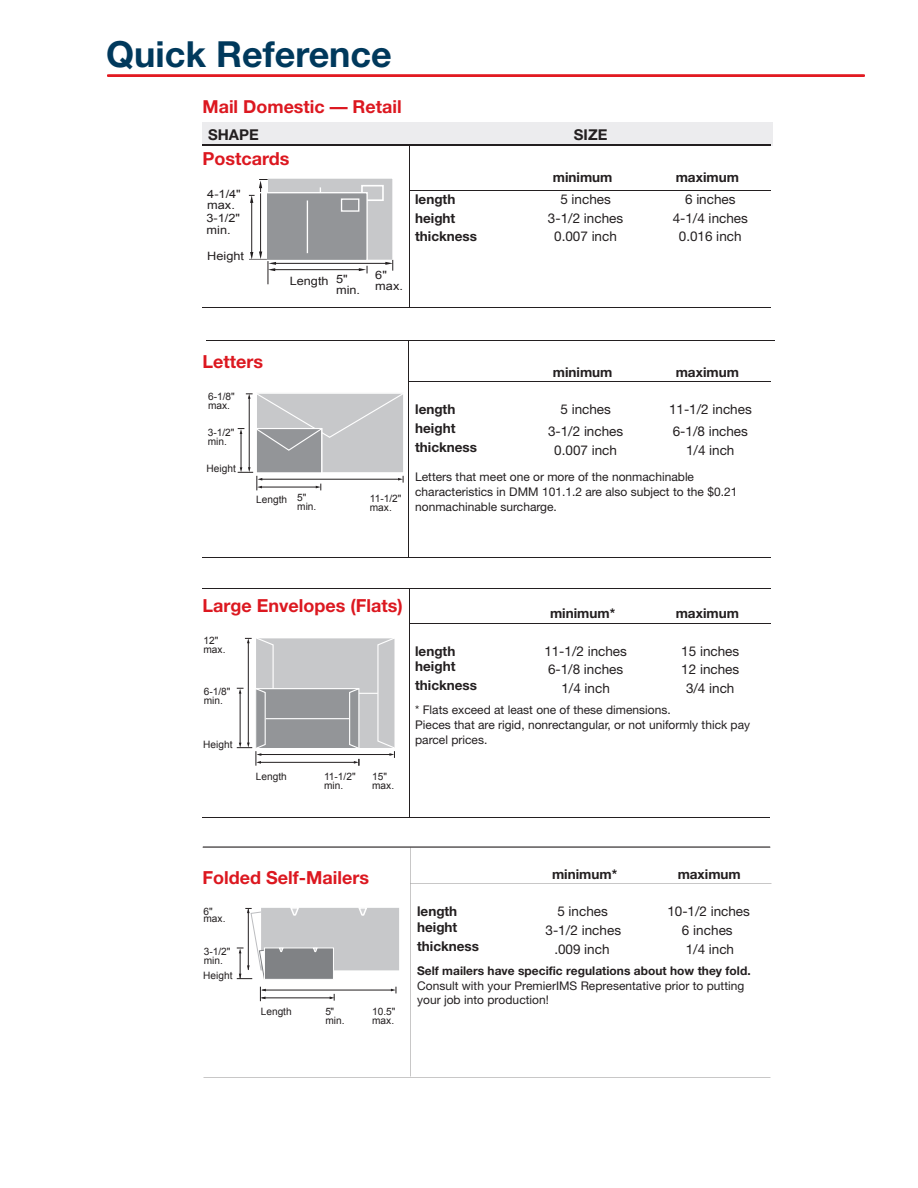
<style>
.page{position:relative;width:918px;height:1188px;background:#fff}
.page>*{position:absolute;margin:0;border:0;box-sizing:border-box;transform-origin:0 0}
.t1{font:700 36px "Helvetica Neue";color:#00395c}
.t2{font:700 18px "Helvetica Neue";color:#dc1820}
.t3{font:700 17.85px "Helvetica Neue";color:#dc1820}
.t4{font:700 15px "Helvetica Neue";color:#231f20}
.t5{font:13.5px "Helvetica Neue";color:#231f20}
.t6{font:700 13.5px "Helvetica Neue";color:#231f20}
.t7{font:12px/15px "Helvetica Neue";color:#231f20}
.t8{font:700 12px "Helvetica Neue";color:#231f20}
.t9{font:11.55px/11.6px "Arial";color:#231f20;scale:1.11 1}
.t10{font:10.2px/9px "Arial";color:#231f20}
</style>
<div class="page">
<div style="left:107px;top:74px;width:758px;height:3px;border:2px solid #e21a21"></div>
<div style="left:202px;top:122px;width:207px;height:23px;background:#ececee"></div>
<div style="left:409px;top:122px;width:364px;height:23px;background:#ececee"></div>
<hr style="left:409px;top:144px;width:1px;height:163px;background:#231f20">
<hr style="left:409px;top:588px;width:1px;height:229px;background:#231f20">
<hr style="left:202px;top:144px;width:569px;height:2px;background:#231f20">
<hr style="left:409px;top:190px;width:362px;height:1px;background:#231f20">
<hr style="left:202px;top:307px;width:569px;height:1px;background:#231f20">
<hr style="left:409px;top:382px;width:362px;height:1px;background:#231f20">
<hr style="left:202px;top:557px;width:569px;height:1px;background:#231f20">
<hr style="left:202px;top:588px;width:569px;height:1px;background:#231f20">
<hr style="left:410px;top:623px;width:361px;height:1px;background:#231f20">
<hr style="left:251px;top:202px;width:1px;height:51px;background:#231f20">
<svg style="left:250px;top:195px;width:5px;height:8px"></svg>
<hr style="left:260px;top:187px;width:1px;height:66px;background:#231f20">
<svg style="left:259px;top:180px;width:4px;height:8px"></svg>
<hr style="left:274px;top:269px;width:86px;height:1px;background:#231f20">
<svg style="left:359px;top:266px;width:9px;height:7px"></svg>
<div style="left:268px;top:178px;width:125px;height:83px;background:#c7c8ca"></div>
<div style="left:247px;top:177px;width:147px;height:84px;border:2px solid #fff"></div>
<hr style="left:320px;top:187px;width:1px;height:65px;background:#fff">
<div style="left:361px;top:185px;width:23px;height:16px;border:2px solid #fff"></div>
<div style="left:268px;top:193px;width:99px;height:68px;background:#939598"></div>
<div style="left:245px;top:192px;width:123px;height:69px;border:1px solid #fff"></div>
<hr style="left:307px;top:200px;width:1px;height:53px;background:#fff">
<div style="left:341px;top:198px;width:18px;height:14px;border:1px solid #fff"></div>
<hr style="left:275px;top:263px;width:112px;height:1px;background:#231f20">
<svg style="left:385px;top:260px;width:8px;height:11px"></svg>
<svg style="left:249px;top:252px;width:27px;height:32px"></svg>
<div style="left:256px;top:393px;width:148px;height:80px;background:#c7c8ca"></div>
<div style="left:256px;top:429px;width:66px;height:44px;background:#939598"></div>
<div style="left:256px;top:428px;width:66px;height:46px;border:1px solid #fff"></div>
<hr style="left:241px;top:433px;width:1px;height:35px;background:#231f20">
<hr style="left:249px;top:398px;width:1px;height:70px;background:#231f20">
<svg style="left:238px;top:393px;width:166px;height:58px"></svg>
<hr style="left:261px;top:487px;width:56px;height:1px;background:#231f20">
<svg style="left:316px;top:484px;width:6px;height:6px"></svg>
<hr style="left:262px;top:479px;width:137px;height:1px;background:#231f20">
<svg style="left:398px;top:476px;width:6px;height:7px"></svg>
<svg style="left:238px;top:467px;width:24px;height:23px"></svg>
<div style="left:255px;top:638px;width:140px;height:111px;background:#c7c8ca"></div>
<hr style="left:274px;top:693px;width:104px;height:1px;background:#fff">
<div style="left:256px;top:689px;width:103px;height:60px;background:#939598"></div>
<div style="left:255px;top:688px;width:104px;height:61px;border:1px solid #fff"></div>
<svg style="left:349px;top:688px;width:11px;height:61px"></svg>
<hr style="left:266px;top:718px;width:84px;height:1px;background:#fff">
<hr style="left:260px;top:762px;width:95px;height:1px;background:#231f20">
<svg style="left:354px;top:759px;width:6px;height:7px"></svg>
<hr style="left:261px;top:754px;width:129px;height:1px;background:#231f20">
<svg style="left:377px;top:638px;width:18px;height:120px"></svg>
<svg style="left:237px;top:637px;width:37px;height:129px"></svg>
<hr style="left:202px;top:818px;width:568px;height:1px;background:#231f20">
<hr style="left:207px;top:340px;width:568px;height:1px;background:#231f20">
<hr style="left:409px;top:340px;width:1px;height:217px;background:#231f20">
<hr style="left:203px;top:847px;width:567px;height:1px;background:#231f20">
<div style="left:261px;top:908px;width:138px;height:62px;background:#c7c8ca"></div>
<svg style="left:290px;top:908px;width:9px;height:8px"></svg>
<svg style="left:358px;top:908px;width:9px;height:8px"></svg>
<div style="left:264px;top:948px;width:69px;height:31px;background:#808285"></div>
<div style="left:264px;top:948px;width:70px;height:32px;border:1px solid #fff"></div>
<svg style="left:278px;top:947px;width:6px;height:5px"></svg>
<svg style="left:313px;top:947px;width:5px;height:5px"></svg>
<svg style="left:237px;top:908px;width:28px;height:72px"></svg>
<hr style="left:262px;top:998px;width:70px;height:1px;background:#231f20">
<svg style="left:330px;top:994px;width:5px;height:7px"></svg>
<hr style="left:262px;top:990px;width:130px;height:1px;background:#231f20">
<svg style="left:391px;top:987px;width:6px;height:6px"></svg>
<svg style="left:260px;top:987px;width:6px;height:14px"></svg>
<h1 class="t1" style="left:106px;top:32px;width:287px">Quick Reference</h1>
<h3 class="t3" style="left:202px;top:96px;width:201px">Mail Domestic — Retail</h3>
<p class="t4" style="left:208px;top:125px;width:52px">SHAPE</p>
<p class="t4" style="left:574px;top:125px;width:35px">SIZE</p>
<h2 class="t2" style="left:202px;top:147px;width:89px">Postcards</h2>
<p class="t6" style="left:553px;top:169px;width:61px">minimum</p>
<p class="t6" style="left:676px;top:169px;width:65px">maximum</p>
<p class="t6" style="left:415px;top:191px;width:42px">length</p>
<p class="t5" style="left:560px;top:191px;width:52px">sehcn i5</p>
<p class="t5" style="left:685px;top:191px;width:52px">sehcn i6</p>
<p class="t6" style="left:415px;top:209px;width:42px">height</p>
<p class="t5" style="left:548px;top:210px;width:77px">3-1/2 inches</p>
<p class="t5" style="left:673px;top:210px;width:77px">4-1/4 inches</p>
<p class="t6" style="left:415px;top:228px;width:63px">thickness</p>
<p class="t5" style="left:554px;top:228px;width:64px">0.007 inch</p>
<p class="t5" style="left:679px;top:228px;width:64px">0.016 inch</p>
<p class="t9" style="left:207px;top:188px;width:32px">4-1/4" max.</p>
<p class="t9" style="left:207px;top:213px;width:32px">3-1/2" min.</p>
<p class="t9" style="left:207px;top:250px;width:35px">Height</p>
<p class="t9" style="left:290px;top:275px;width:37px">Length</p>
<p class="t9" style="left:336px;top:273px;width:23px">5" min.</p>
<p class="t9" style="left:375px;top:269px;width:26px">6" max.</p>
<h2 class="t2" style="left:202px;top:350px;width:62px">Letters</h2>
<p class="t10" style="left:208px;top:392px;width:28px">6-1/8" max.</p>
<p class="t10" style="left:208px;top:428px;width:28px">3-1/2" min.</p>
<p class="t10" style="left:207px;top:464px;width:31px">Height</p>
<p class="t10" style="left:256px;top:495px;width:33px">Length</p>
<p class="t10" style="left:297px;top:493px;width:21px">5" min.</p>
<p class="t10" style="left:370px;top:494px;width:33px">11-1/2" max.</p>
<p class="t6" style="left:553px;top:363px;width:61px">minimum</p>
<p class="t6" style="left:676px;top:363px;width:65px">maximum</p>
<p class="t6" style="left:415px;top:401px;width:42px">length</p>
<p class="t5" style="left:560px;top:401px;width:52px">5 inches</p>
<p class="t5" style="left:669px;top:401px;width:84px">11-1/2 inches</p>
<p class="t6" style="left:415px;top:420px;width:42px">height</p>
<p class="t5" style="left:548px;top:423px;width:77px">3-1/2 inches</p>
<p class="t5" style="left:673px;top:423px;width:77px">6-1/8 inches</p>
<p class="t6" style="left:415px;top:438px;width:63px">thickness</p>
<p class="t5" style="left:554px;top:442px;width:64px">0.007 inch</p>
<p class="t5" style="left:686px;top:442px;width:50px">1/4 inch</p>
<p class="t7" style="left:415px;top:469px;width:324px">Letters that meet one or more of the nonmachinable characteristics in DMM 101.1.2 are also subject to the $0.21 nonmachinable surcharge.</p>
<h2 class="t2" style="left:202px;top:594px;width:202px">Large Envelopes (Flats)</h2>
<p class="t6" style="left:550px;top:605px;width:67px">minimum*</p>
<p class="t6" style="left:676px;top:605px;width:65px">maximum</p>
<p class="t6" style="left:415px;top:642px;width:42px">length</p>
<p class="t5" style="left:544px;top:643px;width:84px">11-1/2 inches</p>
<p class="t5" style="left:681px;top:643px;width:59px">15 inches</p>
<p class="t6" style="left:415px;top:658px;width:42px">height</p>
<p class="t5" style="left:548px;top:661px;width:77px">6-1/8 inches</p>
<p class="t5" style="left:681px;top:661px;width:59px">12 inches</p>
<p class="t6" style="left:415px;top:677px;width:63px">thickness</p>
<p class="t5" style="left:561px;top:680px;width:50px">1/4 inch</p>
<p class="t5" style="left:686px;top:680px;width:50px">3/4 inch</p>
<p class="t7" style="left:415px;top:702px;width:336px">* Flats exceed at least one of these dimensions.<br>Pieces that are rigid, nonrectangular, or not uniformly thick pay parcel prices.</p>
<p class="t10" style="left:204px;top:636px;width:23px">12" max.</p>
<p class="t10" style="left:204px;top:687px;width:28px">6-1/8" min.</p>
<p class="t10" style="left:203px;top:740px;width:31px">Height</p>
<p class="t10" style="left:256px;top:772px;width:32px">Length</p>
<p class="t10" style="left:324px;top:772px;width:33px">11-1/2" min.</p>
<p class="t10" style="left:372px;top:772px;width:23px">15" max.</p>
<h2 class="t2" style="left:203px;top:866px;width:168px">Folded Self-Mailers</h2>
<p class="t10" style="left:204px;top:908px;width:23px;line-height:7.6px">6" max.</p>
<p class="t10" style="left:204px;top:947px;width:28px">3-1/2" min.</p>
<p class="t10" style="left:203px;top:971px;width:31px">Height</p>
<p class="t10" style="left:261px;top:1007px;width:32px">Length</p>
<p class="t10" style="left:326px;top:1007px;width:21px">5" min.</p>
<p class="t10" style="left:372px;top:1007px;width:25px">10.5" max.</p>
<p class="t6" style="left:552px;top:866px;width:67px">minimum*</p>
<p class="t6" style="left:678px;top:866px;width:65px">maximum</p>
<p class="t6" style="left:417px;top:903px;width:42px">length</p>
<p class="t5" style="left:557px;top:903px;width:52px">5 inches</p>
<p class="t5" style="left:667px;top:903px;width:84px">10-1/2 inches</p>
<p class="t6" style="left:417px;top:919px;width:42px">height</p>
<p class="t5" style="left:545px;top:922px;width:77px">3-1/2 inches</p>
<p class="t5" style="left:682px;top:922px;width:52px">6 inches</p>
<p class="t6" style="left:417px;top:938px;width:63px">thickness</p>
<p class="t5" style="left:554px;top:941px;width:57px">.009 inch</p>
<p class="t5" style="left:686px;top:941px;width:50px">1/4 inch</p>
<p class="t8" style="left:417px;top:963px;width:335px">Self mailers have specific regulations about how they fold.</p>
<p class="t7" style="left:417px;top:978px;width:329px;line-height:14.4px">Consult with your PremierIMS Representative prior to putting your job into production!</p>
</div>
